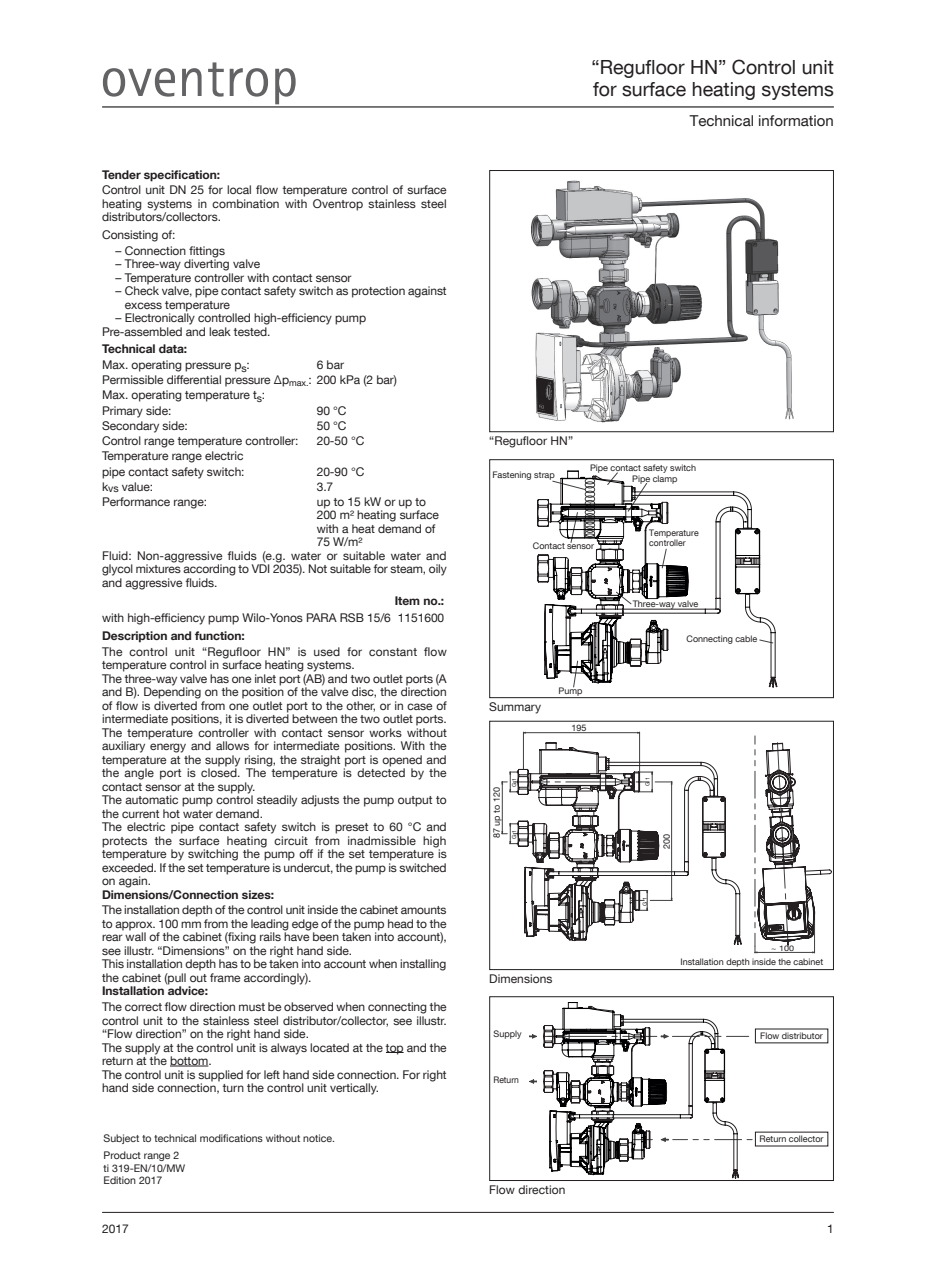
<style>
.page{position:relative;width:936px;height:1263px;background:#fff}
.page>*{position:absolute;margin:0;border:0;box-sizing:border-box;transform-origin:0 0}
.t1{font:19.5px/22.5px "Helvetica Neue LT Com";color:#231f20}
.t2{font:15px "Helvetica Neue LT Com";color:#231f20}
.t3{font:12px/13.5px "Helvetica Neue LT Com";letter-spacing:-.005em;color:#231f20}
.t4{font:700 12px "Helvetica Neue LT Com";letter-spacing:-.005em;color:#231f20}
.t5{font:10.5px/16.8px "Helvetica Neue LT Com";color:#231f20}
.t6{font:9px "Helvetica Neue LT Com";color:#231f20}
.t7{font:9px/10.8px "Helvetica Neue LT Com";color:#231f20;scale:.96 1}
.t8{font:9px "Helvetica Neue LT Com";color:#231f20;scale:.95 1}
.t9{font:7.8px "Helvetica Neue LT Com";color:#231f20;scale:1.16 1}
.t10{font:5.55px "Helvetica Neue LT Com";color:#231f20}
.s1{font-weight:700}
.s2{color:#fff}
</style>
<div class="page">
<hr style="left:102px;top:1212px;width:731px;height:1px;background:#231f20">
<svg style="left:386px;top:1052px;width:17px;height:1px"></svg>
<hr style="left:170px;top:1066px;width:38px;height:1px;background:#231f20">
<img style="left:531px;top:180px;width:263px;height:243px">
<div style="left:489px;top:170px;width:344px;height:262px;border:1px solid #231f20"></div>
<svg style="left:529px;top:1002px;width:223px;height:176px"></svg>
<div style="left:489px;top:996px;width:344px;height:185px;border:1px solid #231f20"></div>
<hr style="left:755px;top:952px;width:59px;height:1px;background:#3f3f40">
<svg style="left:501px;top:732px;width:305px;height:221px"></svg>
<svg style="left:517px;top:742px;width:314px;height:203px"></svg>
<div style="left:489px;top:721px;width:344px;height:249px;border:1px solid #231f20"></div>
<svg style="left:537px;top:499px;width:240px;height:188px"></svg>
<svg style="left:544px;top:471px;width:231px;height:212px"></svg>
<div style="left:489px;top:459px;width:344px;height:239px;border:1px solid #231f20"></div>
<hr style="left:102px;top:106px;width:731px;height:2px;background:#231f20">
<svg style="left:103px;top:62px;width:192px;height:42px"></svg>
<h1 class="t1" style="left:591px;top:55px;width:244px">“Regufloor HN” Control unit for surface heating systems</h1>
<p class="t4" style="left:102px;top:167px;width:119px">Tender specification:</p>
<p class="t3" style="left:102px;top:183px;width:346px;text-align:justify">Control unit DN 25 for local flow temperature control of surface heating systems in combination with Oventrop stainless steel distributors/collectors.</p>
<p class="t3" style="left:102px;top:228px;width:75px">Consisting of:</p>
<p class="t3" style="left:116px;top:243px;width:111px">– Connection fittings</p>
<p class="t3" style="left:116px;top:257px;width:146px">– Three-way diverting valve</p>
<p class="t3" style="left:116px;top:270px;width:237px">– Temperature controller with contact sensor</p>
<p class="t3" style="left:125px;top:284px;width:323px;text-indent:-9px">– Check valve, pipe contact safety switch as protection against excess temperature</p>
<p class="t3" style="left:102px;top:311px;width:265px;text-indent:14px">– Electronically controlled high-efficiency pump<br>Pre-assembled and leak tested.</p>
<p class="t3" style="left:102px;top:341px;width:149px;line-height:15.6px"><span class="s1">Technical data:<br></span>Max. operating pressure p<sub>s</sub>:</p>
<p class="t3" style="left:102px;top:357px;width:296px;line-height:15.1px;text-indent:215px">6 bar<br>Permissible differential pressure ∆p<sub>max.</sub>: 200 kPa (2 bar)<br>Max. operating temperature t<sub>s</sub>:<br>Primary side:</p>
<p class="t3" style="left:317px;top:403px;width:31px">90 °C</p>
<p class="t3" style="left:102px;top:419px;width:87px">Secondary side:</p>
<p class="t3" style="left:317px;top:419px;width:31px">50 °C</p>
<p class="t3" style="left:102px;top:434px;width:198px">Control range temperature controller:</p>
<p class="t3" style="left:317px;top:434px;width:49px">20-50 °C</p>
<p class="t3" style="left:102px;top:448px;width:144px;line-height:15.1px">Temperature range electric pipe contact safety switch:</p>
<p class="t3" style="left:317px;top:464px;width:49px">20-90 °C</p>
<p class="t3" style="left:102px;top:479px;width:53px">k<sub>vs</sub> value:</p>
<p class="t3" style="left:317px;top:479px;width:18px">3.7</p>
<p class="t3" style="left:102px;top:495px;width:106px">Performance range:</p>
<p class="t3" style="left:317px;top:495px;width:111px">up to 15 kW or up to</p>
<p class="t3" style="left:317px;top:508px;width:124px">200 m² heating surface</p>
<p class="t3" style="left:317px;top:522px;width:120px">with a heat demand of</p>
<p class="t3" style="left:317px;top:535px;width:47px">75 W/m²</p>
<p class="t3" style="left:102px;top:549px;width:346px">Fluid: Non-aggressive fluids (e.g. water or suitable water and</p>
<p class="t3" style="left:102px;top:562px;width:346px">glycol mixtures according to VDI 2035). Not suitable for steam, oily</p>
<p class="t3" style="left:102px;top:576px;width:117px">and aggressive fluids.</p>
<p class="t4" style="left:395px;top:593px;width:51px">Item no.:</p>
<p class="t3" style="left:102px;top:611px;width:343px">with high-efficiency pump Wilo-Yonos PARA RSB 15/6 1151600</p>
<p class="t4" style="left:102px;top:628px;width:144px">Description and function:</p>
<p class="t3" style="left:102px;top:644px;width:346px">The control unit “Regufloor HN” is used for constant flow temperature control in surface heating systems.<br>The three-way valve has one inlet port (AB) and two outlet ports (A and B). Depending on the position of the valve disc, the direction of flow is diverted from one outlet port to the other, or in case of intermediate positions, it is diverted between the two outlet ports.<br>The temperature controller with contact sensor works without auxiliary energy and allows for intermediate positions. With the temperature at the supply rising, the straight port is opened and the angle port is closed. The temperature is detected by the contact sensor at the supply.<br>The automatic pump control steadily adjusts the pump output to the current hot water demand.<br>The electric pipe contact safety switch is preset to 60 °C and protects the surface heating circuit from inadmissible high temperature by switching the pump off if the set temperature is exceeded. If the set temperature is undercut, the pump is switched on again.</p>
<p class="t4" style="left:102px;top:887px;width:173px">Dimensions/Connection sizes:</p>
<p class="t3" style="left:102px;top:903px;width:346px">The installation depth of the control unit inside the cabinet amounts to approx. 100 mm from the leading edge of the pump head to the rear wall of the cabinet (fixing rails have been taken into account), see illustr. “Dimensions” on the right hand side.<br>This installation depth has to be taken into account when installing the cabinet (pull out frame accordingly).</p>
<p class="t4" style="left:102px;top:983px;width:107px">Installation advice:</p>
<p class="t3" style="left:102px;top:1000px;width:346px">The correct flow direction must be observed when connecting the control unit to the stainless steel distributor/collector, see illustr. “Flow direction” on the right hand side.<br>The supply at the control unit is always located at the top and the return at the bottom.<br>The control unit is supplied for left hand side connection. For right hand side connection, turn the control unit vertically.</p>
<p class="t5" style="left:104px;top:1130px;width:233px">Subject to technical modifications without notice.<br>Product range 2<span class="s2">i</span></p>
<p class="t5" style="left:104px;top:1161px;width:83px;line-height:12.6px">ti 319-EN/10/MW<br>Edition 2017</p>
<p class="t2" style="left:689px;top:111px;width:145px">Technical information</p>
<p class="t3" style="left:489px;top:433px;width:85px">“Regufloor HN”</p>
<p class="t6" style="left:492px;top:469px;width:64px">Fastening strap</p>
<p class="t6" style="left:590px;top:462px;width:108px">Pipe contact safety switch</p>
<p class="t6" style="left:632px;top:473px;width:47px">Pipe clamp</p>
<p class="t6" style="left:533px;top:540px;width:63px">Contact sensor</p>
<p class="t3" style="left:489px;top:699px;width:53px">Summary</p>
<p class="t6" style="left:558px;top:685px;width:25px">Pump</p>
<p class="t6" style="left:571px;top:722px;width:17px">195</p>
<p class="t7" style="left:649px;top:527px;width:53px">Temperature controller</p>
<p class="t6" style="left:632px;top:598px;width:67px">Three-way valve</p>
<p class="t6" style="left:686px;top:633px;width:72px">Connecting cable</p>
<p class="t6" style="left:491px;top:838px;width:52px;rotate:-90deg">87 up to 120</p>
<p class="t10" style="left:511px;top:787px;width:10px;rotate:-90deg">G 1</p>
<p class="t10" style="left:644px;top:786px;width:10px;rotate:-90deg">G 1</p>
<p class="t10" style="left:511px;top:839px;width:10px;rotate:-90deg">G 1</p>
<p class="t6" style="left:661px;top:848px;width:17px;rotate:-90deg">200</p>
<p class="t3" style="left:489px;top:971px;width:65px">Dimensions</p>
<p class="t10" style="left:641px;top:905px;width:10px;rotate:-90deg">G 1</p>
<p class="t9" style="left:771px;top:944px;width:21px">~ 100</p>
<p class="t6" style="left:680px;top:956px;width:144px">Installation depth inside the cabinet</p>
<p class="t6" style="left:493px;top:1028px;width:30px">Supply</p>
<p class="t6" style="left:760px;top:1030px;width:64px">Flow distributor</p>
<p class="t8" style="left:493px;top:1074px;width:28px">Return</p>
<p class="t3" style="left:489px;top:1182px;width:78px">Flow direction</p>
<p class="t6" style="left:759px;top:1133px;width:65px">Return collector</p>
<p class="t3" style="left:102px;top:1222px;width:28px">2017</p>
<p class="t3" style="left:827px;top:1222px;width:8px">1</p>
</div>
